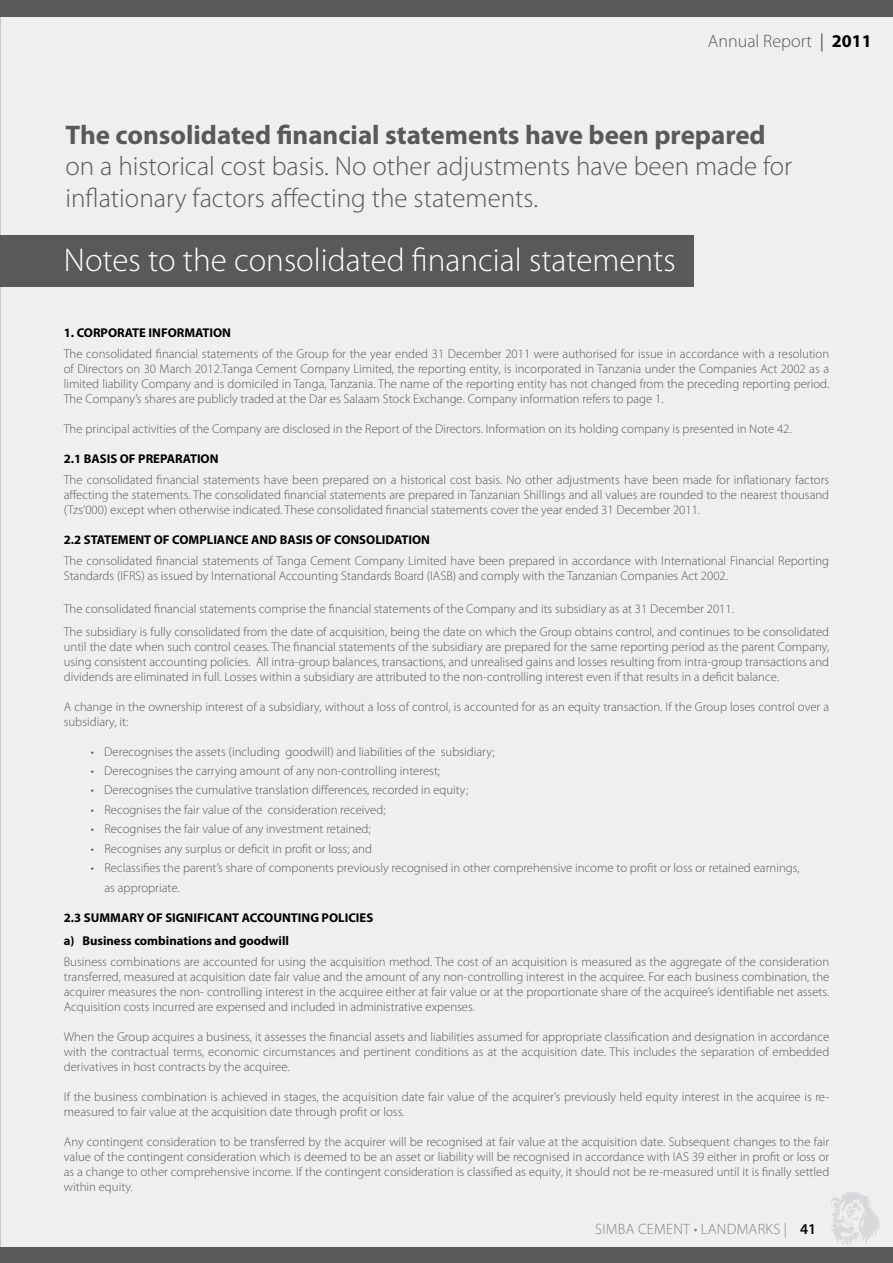
<style>
.page{position:relative;width:893px;height:1263px;background:#efeff0}
.page>*{position:absolute;margin:0;border:0;box-sizing:border-box;transform-origin:0 0}
.t1{font:300 33px "Myriad Pro";color:#fff}
.t2{font:300 27px/31.5px "Myriad Pro";color:#58595b}
.t3{font:700 27px "Myriad Pro";color:#58595b}
.t4{font:300 18px "Myriad Pro";color:#58595b}
.t5{font:300 15px "Myriad Pro";letter-spacing:.02em;color:#808285}
.t6{font:300 12.75px/15px "Myriad Pro";color:#58595b;text-align:justify}
.t7{font:700 12.75px/22.5px "Myriad Pro";color:#000}
.s1{font-weight:400}
.s2{font-weight:700;color:#000}
.s3{font-weight:600;color:#000}
</style>
<div class="page">
<svg style="left:831px;top:1191px;width:49px;height:54px"></svg>
<div style="left:0;top:0;width:893px;height:17px;background:#58595b"></div>
<div style="left:0;top:1247px;width:893px;height:16px;background:#58595b"></div>
<img style="left:0;top:0;width:1px;height:1263px">
<div style="left:0;top:236px;width:693px;height:51px;background:#58595b"></div>
<h3 class="t4" style="left:708px;top:30px;width:165px">Annual Report <span class="s1">|</span> <span class="s2">2011</span></h3>
<h2 class="t3" style="left:66px;top:117px;width:702px">The consolidated financial statements have been prepared</h2>
<h2 class="t2" style="left:66px;top:150px;width:728px">on a historical cost basis. No other adjustments have been made for inflationary factors affecting the statements.</h2>
<h1 class="t1" style="left:64px;top:241px;width:613px">Notes to the consolidated financial statements</h1>
<p class="t7" style="left:64px;top:321px;width:169px">1. CORPORATE INFORMATION</p>
<p class="t6" style="left:64px;top:346px;width:767px">The consolidated financial statements of the Group for the year ended 31 December 2011 were authorised for issue in accordance with a resolution of Directors on 30 March 2012.Tanga Cement Company Limited, the reporting entity, is incorporated in Tanzania under the Companies Act 2002 as a limited liability Company and is domiciled in Tanga, Tanzania. The name of the reporting entity has not changed from the preceding reporting period.<br>The Company’s shares are publicly traded at the Dar es Salaam Stock Exchange. Company information refers to page 1.</p>
<p class="t6" style="left:64px;top:421px;width:729px">The principal activities of the Company are disclosed in the Report of the Directors. Information on its holding company is presented in Note 42.</p>
<p class="t7" style="left:64px;top:447px;width:156px">2.1 BASIS OF PREPARATION</p>
<p class="t6" style="left:64px;top:472px;width:767px">The consolidated financial statements have been prepared on a historical cost basis. No other adjustments have been made for inflationary factors affecting the statements. The consolidated financial statements are prepared in Tanzanian Shillings and all values are rounded to the nearest thousand (Tzs‘000) except when otherwise indicated. These consolidated financial statements cover the year ended 31 December 2011.</p>
<p class="t7" style="left:64px;top:528px;width:368px">2.2 STATEMENT OF COMPLIANCE AND BASIS OF CONSOLIDATION</p>
<p class="t6" style="left:64px;top:553px;width:767px">The consolidated financial statements of Tanga Cement Company Limited have been prepared in accordance with International Financial Reporting<br>Standards (IFRS) as issued by International Accounting Standards Board (IASB) and comply with the Tanzanian Companies Act 2002.</p>
<p class="t6" style="left:64px;top:597px;width:767px;line-height:22.5px">The consolidated financial statements comprise the financial statements of the Company and its subsidiary as at 31 December 2011.<br>The subsidiary is fully consolidated from the date of acquisition, being the date on which the Group obtains control, and continues to be consolidated</p>
<p class="t6" style="left:64px;top:639px;width:767px">until the date when such control ceases. The financial statements of the subsidiary are prepared for the same reporting period as the parent Company, using consistent accounting policies. All intra-group balances, transactions, and unrealised gains and losses resulting from intra-group transactions and dividends are eliminated in full. Losses within a subsidiary are attributed to the non-controlling interest even if that results in a deficit balance.</p>
<p class="t6" style="left:64px;top:699px;width:767px">A change in the ownership interest of a subsidiary, without a loss of control, is accounted for as an equity transaction. If the Group loses control over a subsidiary, it:</p>
<p class="t6" style="left:91px;top:744px;width:405px">• Derecognises the assets (including goodwill) and liabilities of the subsidiary;</p>
<p class="t6" style="left:91px;top:763px;width:351px">• Derecognises the carrying amount of any non-controlling interest;</p>
<p class="t6" style="left:91px;top:783px;width:379px">• Derecognises the cumulative translation differences, recorded in equity;</p>
<p class="t6" style="left:91px;top:802px;width:296px">• Recognises the fair value of the consideration received;</p>
<p class="t6" style="left:91px;top:822px;width:281px">• Recognises the fair value of any investment retained;</p>
<p class="t6" style="left:91px;top:841px;width:283px">• Recognises any surplus or deficit in profit or loss; and</p>
<p class="t6" style="left:104px;top:858px;width:697px;line-height:19.8px;text-indent:-14px">• Reclassifies the parent’s share of components previously recognised in other comprehensive income to profit or loss or retained earnings, as appropriate.</p>
<p class="t7" style="left:64px;top:906px;width:311px">2.3 SUMMARY OF SIGNIFICANT ACCOUNTING POLICIES a) Business combinations and goodwill</p>
<p class="t6" style="left:64px;top:954px;width:767px">Business combinations are accounted for using the acquisition method. The cost of an acquisition is measured as the aggregate of the consideration transferred, measured at acquisition date fair value and the amount of any non-controlling interest in the acquiree. For each business combination, the acquirer measures the non- controlling interest in the acquiree either at fair value or at the proportionate share of the acquiree’s identifiable net assets.<br>Acquisition costs incurred are expensed and included in administrative expenses.</p>
<p class="t6" style="left:64px;top:1029px;width:767px">When the Group acquires a business, it assesses the financial assets and liabilities assumed for appropriate classification and designation in accordance with the contractual terms, economic circumstances and pertinent conditions as at the acquisition date. This includes the separation of embedded derivatives in host contracts by the acquiree.</p>
<p class="t6" style="left:64px;top:1089px;width:767px">If the business combination is achieved in stages, the acquisition date fair value of the acquirer’s previously held equity interest in the acquiree is re&shy;measured to fair value at the acquisition date through profit or loss.</p>
<p class="t6" style="left:64px;top:1134px;width:767px">Any contingent consideration to be transferred by the acquirer will be recognised at fair value at the acquisition date. Subsequent changes to the fair value of the contingent consideration which is deemed to be an asset or liability will be recognised in accordance with IAS 39 either in profit or loss or as a change to other comprehensive income. If the contingent consideration is classified as equity, it should not be re-measured until it is finally settled within equity.</p>
<p class="t5" style="left:595px;top:1220px;width:223px">SIMBA CEMENT • LANDMARKS | <span class="s3">41</span></p>
</div>
